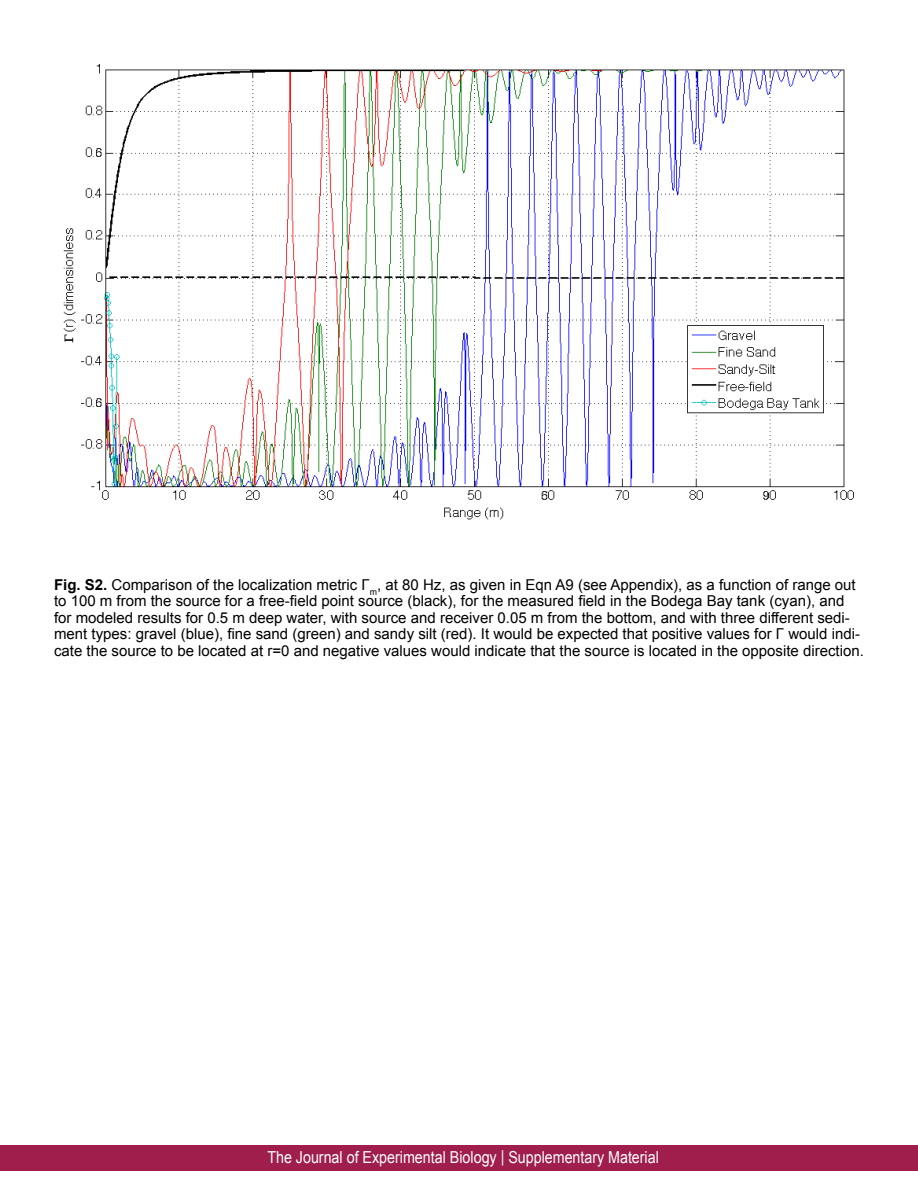
<style>
.page{position:relative;width:918px;height:1188px;background:#fff}
.page>*{position:absolute;margin:0;border:0;box-sizing:border-box;transform-origin:0 0}
.t1{font:22.5px "Cambria";color:#000}
.t2{font:16.5px "Arial";color:#fff;scale:.87 1}
.t3{font:15px/16.5px "Arial";color:#000}
.s1{font-weight:700}
</style>
<div class="page">
<img style="left:63px;top:64px;width:791px;height:456px">
<div style="left:0;top:1146px;width:918px;height:25px;background:#a01e4b"></div>
<p class="t3" style="left:54px;top:577px;width:811px"><span class="s1">Fig. S2.</span> Comparison of the localization metric Γ<sub>m</sub>, at 80 Hz, as given in Eqn A9 (see Appendix), as a function of range out to 100 m from the source for a free-field point source (black), for the measured field in the Bodega Bay tank (cyan), and for modeled results for 0.5 m deep water, with source and receiver 0.05 m from the bottom, and with three different sedi&shy;ment types: gravel (blue), fine sand (green) and sandy silt (red). It would be expected that positive values for Γ would indi&shy;cate the source to be located at r=0 and negative values would indicate that the source is located in the opposite direction.</p>
<h1 class="t1" style="left:50px;top:619px;width:802px">Figure S2: Comparison of the localization metric Γ, at 80 Hz, as given in Eq. A9 , as a</h1>
<p class="t2" style="left:267px;top:1147px;width:452px">The Journal of Experimental Biology | Supplementary Material</p>
</div>
